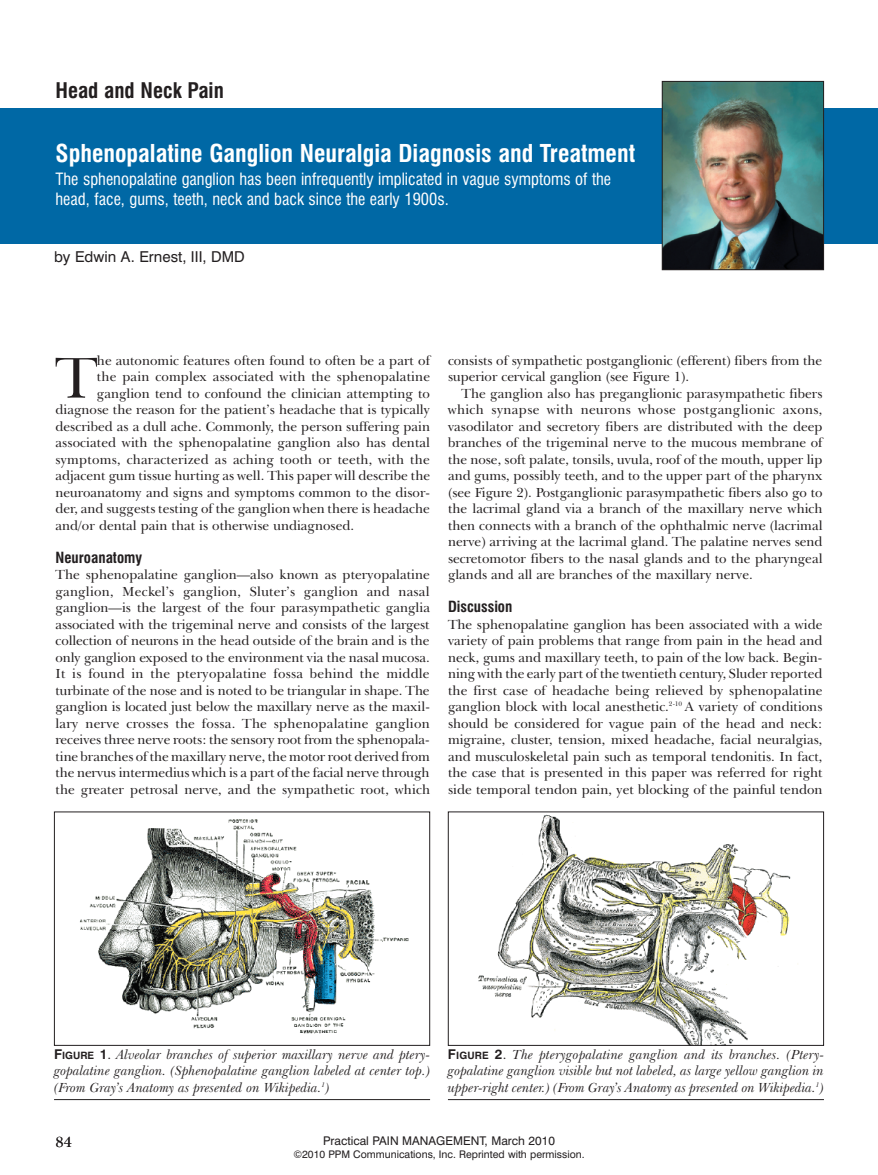
<style>
.page{position:relative;width:878px;height:1175px;background:#fff}
.page>*{position:absolute;margin:0;border:0;box-sizing:border-box;transform-origin:0 0}
.t1{font:59.1px "New Baskerville IT Cby BT";color:#231f20}
.t2{font:700 condensed 24px "Swiss 721 BT";color:#fff}
.t3{font:700 condensed 21px "Swiss 721 BT";color:#231f20}
.t4{font:condensed 16.5px/19.8px "Swiss 721 BT";color:#fff}
.t5{font:15px "Swiss 721 BT";color:#231f20}
.t6{font:700 condensed 15px "Swiss 721 BT";color:#231f20}
.t7{font:15px "New Baskerville IT Cby BT";color:#231f20}
.t8{font:13.5px/16.5px "New Baskerville IT Cby BT";color:#231f20;text-align:justify}
.t9{font:italic 13.5px/16.5px "New Baskerville IT Cby BT";color:#231f20;text-align:justify}
.t10{font:12px "Swiss 721 BT";color:#231f20}
.t11{font:10.5px "Swiss 721 BT";color:#231f20}
.s1{font-family:"Swiss 721 BT";font-weight:700;font-style:normal}
.s2{font-family:"Swiss 721 BT";font-weight:700;font-style:normal;font-size:10.2px}
.s3{font-style:normal}
</style>
<div class="page">
<div style="left:0;top:108px;width:878px;height:135px;background:#0068a5"></div>
<img style="left:664px;top:83px;width:158px;height:185px">
<div style="left:662px;top:81px;width:162px;height:189px;border:1px solid #231f20"></div>
<img style="left:80px;top:819px;width:329px;height:215px">
<div style="left:54px;top:811px;width:376px;height:234px;border:1px solid #231f20"></div>
<hr style="left:54px;top:1099px;width:376px;height:1px;background:#231f20">
<img style="left:478px;top:814px;width:313px;height:229px">
<div style="left:448px;top:811px;width:376px;height:234px;border:1px solid #231f20"></div>
<hr style="left:448px;top:1099px;width:376px;height:1px;background:#231f20">
<h3 class="t3" style="left:56px;top:82px;width:170px">Head and Neck Pain</h3>
<h2 class="t2" style="left:56px;top:144px;width:581px">Sphenopalatine Ganglion Neuralgia Diagnosis and Treatment</h2>
<p class="t4" style="left:56px;top:170px;width:557px">The sphenopalatine ganglion has been infrequently implicated in vague symptoms of the head, face, gums, teeth, neck and back since the early 1900s.</p>
<p class="t5" style="left:54px;top:251px;width:192px">by Edwin A. Ernest, III, DMD</p>
<h1 class="t1" style="left:56px;top:356px;width:43px">T</h1>
<p class="t8" style="left:97px;top:353px;width:334px">he autonomic features often found to often be a part of</p>
<p class="t8" style="left:97px;top:370px;width:334px">the pain complex associated with the sphenopalatine</p>
<p class="t8" style="left:97px;top:386px;width:334px">ganglion tend to confound the clinician attempting to</p>
<p class="t8" style="left:56px;top:403px;width:376px">diagnose the reason for the patient’s headache that is typically</p>
<p class="t8" style="left:56px;top:419px;width:376px">described as a dull ache. Commonly, the person suffering pain</p>
<p class="t8" style="left:56px;top:436px;width:376px">associated with the sphenopalatine ganglion also has dental</p>
<p class="t8" style="left:56px;top:452px;width:376px">symptoms, characterized as aching tooth or teeth, with the</p>
<p class="t8" style="left:56px;top:469px;width:376px">adjacent gum tissue hurting as well. This paper will describe the</p>
<p class="t8" style="left:56px;top:485px;width:376px">neuroanatomy and signs and symptoms common to the disor-</p>
<p class="t8" style="left:56px;top:502px;width:376px">der, and suggests testing of the ganglion when there is headache</p>
<p class="t8" style="left:55px;top:518px;width:300px">and/or dental pain that is otherwise undiagnosed.</p>
<p class="t6" style="left:56px;top:551px;width:88px">Neuroanatomy</p>
<p class="t8" style="left:56px;top:568px;width:376px">The sphenopalatine ganglion—also known as pteryopalatine ganglion, Meckel’s ganglion, Sluter’s ganglion and nasal ganglion—is the largest of the four parasympathetic ganglia associated with the trigeminal nerve and consists of the largest collection of neurons in the head outside of the brain and is the only ganglion exposed to the environment via the nasal mucosa.<br>It is found in the pteryopalatine fossa behind the middle turbinate of the nose and is noted to be triangular in shape. The ganglion is located just below the maxillary nerve as the maxil&shy;lary nerve crosses the fossa. The sphenopalatine ganglion receives three nerve roots: the sensory root from the sphenopala&shy;tine branches of the maxillary nerve, the motor root derived from the nervus intermedius which is a part of the facial nerve through the greater petrosal nerve, and the sympathetic root, which</p>
<p class="t8" style="left:448px;top:353px;width:375px">consists of sympathetic postganglionic (efferent) fibers from the superior cervical ganglion (see Figure 1).</p>
<p class="t8" style="left:448px;top:386px;width:376px;text-indent:14px">The ganglion also has preganglionic parasympathetic fibers which synapse with neurons whose postganglionic axons, vasodilator and secretory fibers are distributed with the deep branches of the trigeminal nerve to the mucous membrane of the nose, soft palate, tonsils, uvula, roof of the mouth, upper lip and gums, possibly teeth, and to the upper part of the pharynx (see Figure 2). Postganglionic parasympathetic fibers also go to the lacrimal gland via a branch of the maxillary nerve which then connects with a branch of the ophthalmic nerve (lacrimal nerve) arriving at the lacrimal gland. The palatine nerves send secretomotor fibers to the nasal glands and to the pharyngeal glands and all are branches of the maxillary nerve.</p>
<p class="t6" style="left:448px;top:601px;width:66px">Discussion</p>
<p class="t8" style="left:448px;top:617px;width:376px">The sphenopalatine ganglion has been associated with a wide variety of pain problems that range from pain in the head and neck, gums and maxillary teeth, to pain of the low back. Begin&shy;ning with the early part of the twentieth century, Sluder reported the first case of headache being relieved by sphenopalatine ganglion block with local anesthetic.<sup>2-10</sup> A variety of conditions should be considered for vague pain of the head and neck: migraine, cluster, tension, mixed headache, facial neuralgias, and musculoskeletal pain such as temporal tendonitis. In fact, the case that is presented in this paper was referred for right side temporal tendon pain, yet blocking of the painful tendon</p>
<p class="t9" style="left:54px;top:1047px;width:377px"><span class="s1">F</span><span class="s2">IGURE</span> <span class="s1">1</span><span class="s3">.</span> Alveolar branches of superior maxillary nerve and ptery&shy;gopalatine ganglion. (Sphenopalatine ganglion labeled at center top.) (From Gray’s Anatomy as presented on Wikipedia.<sup>1</sup>)</p>
<p class="t9" style="left:448px;top:1047px;width:378px"><span class="s1">F</span><span class="s2">IGURE</span> <span class="s1">2</span><span class="s3">.</span> The pterygopalatine ganglion and its branches. (Ptery&shy;gopalatine ganglion visible but not labeled, as large yellow ganglion in upper-right center.) (From Gray’s Anatomy as presented on Wikipedia.<sup>1</sup>)</p>
<p class="t7" style="left:56px;top:1136px;width:18px">84</p>
<p class="t10" style="left:323px;top:1135px;width:233px">Practical PAIN MANAGEMENT, March 2010</p>
<p class="t11" style="left:293px;top:1150px;width:293px">©2010 PPM Communications, Inc. Reprinted with permission.</p>
</div>
